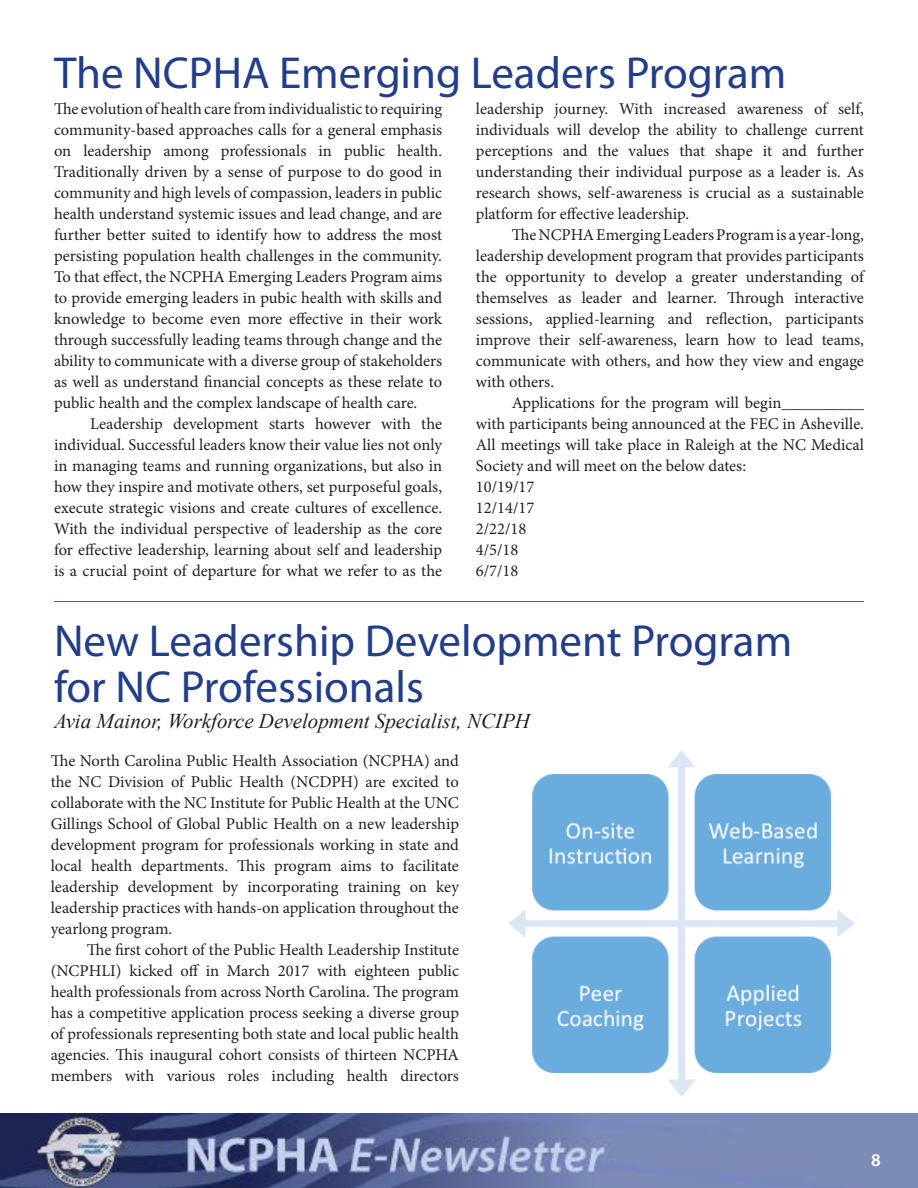
<style>
.page{position:relative;width:918px;height:1188px;background:#fff}
.page>*{position:absolute;margin:0;border:0;box-sizing:border-box;transform-origin:0 0}
.t1{font:45px/46.5px "Myriad Pro";color:#223d8a}
.t2{font:italic 21px "Times New Roman";color:#231f20}
.t3{font:600 18px "Myriad Pro";color:#fff}
.body{font:16.5px/21px "Minion Pro";color:#231f20;text-align:justify}
</style>
<div class="page">
<img style="left:0;top:1113px;width:918px;height:75px">
<img style="left:508px;top:751px;width:347px;height:345px">
<hr style="left:54px;top:601px;width:810px;height:1px;background:#1476b9">
<p class="t1" style="left:54px;top:49px;width:734px">The NCPHA Emerging Leaders Program</p>
<p class="body" style="left:54px;top:98px;width:390px">The evolution of health care from individualistic to requiring community-based approaches calls for a general emphasis on leadership among professionals in public health.<br>Traditionally driven by a sense of purpose to do good in community and high levels of compassion, leaders in public health understand systemic issues and lead change, and are further better suited to identify how to address the most persisting population health challenges in the community.<br>To that effect, the NCPHA Emerging Leaders Program aims to provide emerging leaders in pubic health with skills and knowledge to become even more effective in their work through successfully leading teams through change and the ability to communicate with a diverse group of stakeholders as well as understand financial concepts as these relate to public health and the complex landscape of health care.</p>
<p class="body" style="left:54px;top:413px;width:390px;text-indent:36px">Leadership development starts however with the individual. Successful leaders know their value lies not only in managing teams and running organizations, but also in how they inspire and motivate others, set purposeful goals, execute strategic visions and create cultures of excellence.<br>With the individual perspective of leadership as the core for effective leadership, learning about self and leadership is a crucial point of departure for what we refer to as the</p>
<p class="body" style="left:476px;top:98px;width:390px">leadership journey. With increased awareness of self, individuals will develop the ability to challenge current perceptions and the values that shape it and further understanding their individual purpose as a leader is. As research shows, self-awareness is crucial as a sustainable platform for effective leadership.</p>
<p class="body" style="left:476px;top:224px;width:390px;text-indent:36px">The NCPHA Emerging Leaders Program is a year-long, leadership development program that provides participants the opportunity to develop a greater understanding of themselves as leader and learner. Through interactive sessions, applied-learning and reflection, participants improve their self-awareness, learn how to lead teams, communicate with others, and how they view and engage with others.</p>
<p class="body" style="left:476px;top:392px;width:390px;text-indent:36px">Applications for the program will begin__________ with participants being announced at the FEC in Asheville.<br>All meetings will take place in Raleigh at the NC Medical Society and will meet on the below dates:</p>
<p class="body" style="left:476px;top:476px;width:60px">10/19/17</p>
<p class="body" style="left:476px;top:497px;width:60px">12/14/17</p>
<p class="body" style="left:476px;top:518px;width:52px">2/22/18</p>
<p class="body" style="left:476px;top:539px;width:44px">4/5/18</p>
<p class="body" style="left:476px;top:560px;width:44px">6/7/18</p>
<p class="t1" style="left:54px;top:617px;width:740px">New Leadership Development Program for NC Professionals</p>
<p class="t2" style="left:54px;top:706px;width:478px">Avia Mainor, Workforce Development Specialist, NCIPH</p>
<p class="body" style="left:51px;top:750px;width:410px">The North Carolina Public Health Association (NCPHA) and the NC Division of Public Health (NCDPH) are excited to collaborate with the NC Institute for Public Health at the UNC Gillings School of Global Public Health on a new leadership development program for professionals working in state and local health departments. This program aims to facilitate leadership development by incorporating training on key leadership practices with hands-on application throughout the yearlong program.</p>
<p class="body" style="left:51px;top:939px;width:410px;text-indent:36px">The first cohort of the Public Health Leadership Institute (NCPHLI) kicked off in March 2017 with eighteen public health professionals from across North Carolina. The program has a competitive application process seeking a diverse group of professionals representing both state and local public health agencies. This inaugural cohort consists of thirteen NCPHA members with various roles including health directors</p>
<p class="t3" style="left:871px;top:1148px;width:11px">8</p>
</div>
